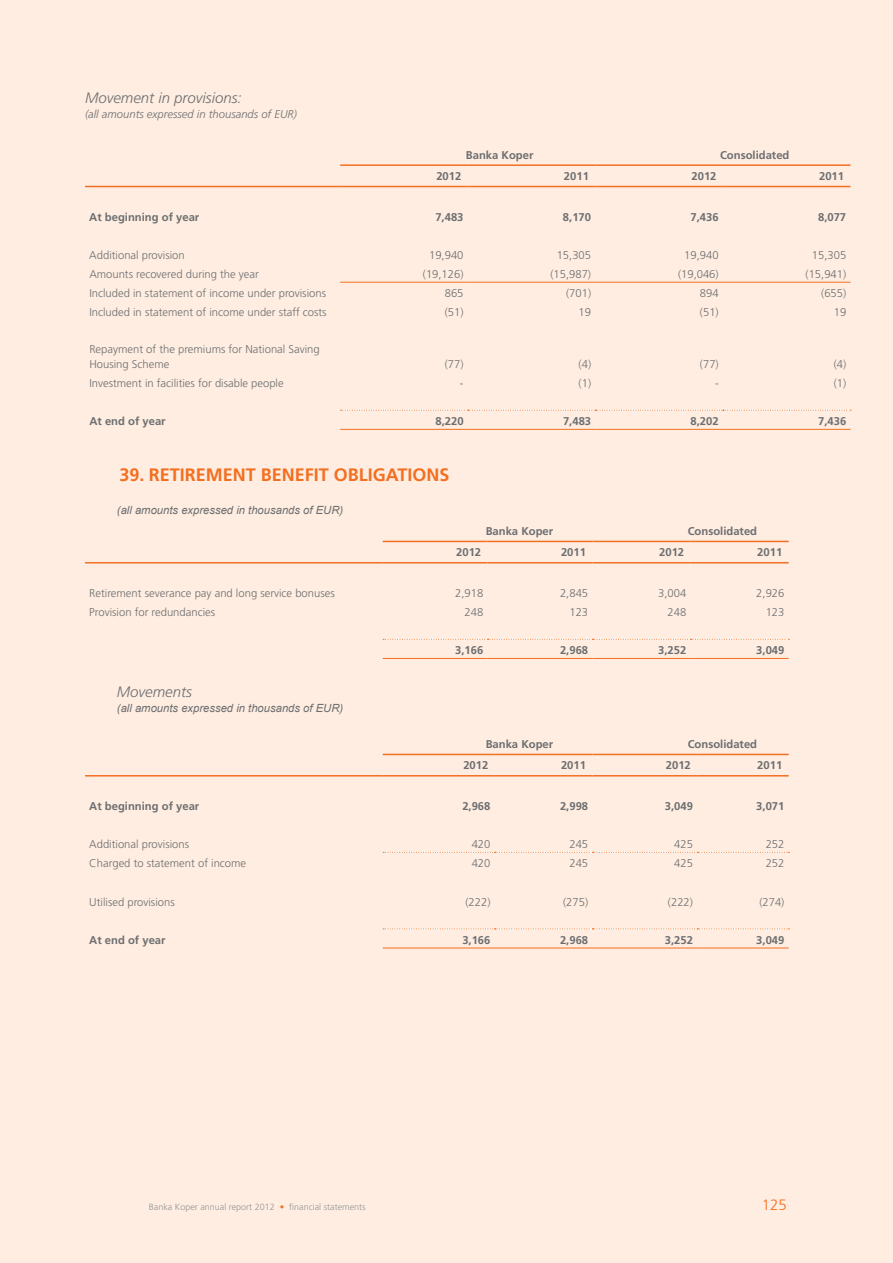
<style>
.page{position:relative;width:893px;height:1263px;background:#feede0}
.page>*{position:absolute;margin:0;border:0;box-sizing:border-box;transform-origin:0 0}
.t1{font:700 18px "Frutiger CE";color:#f36f21}
.t2{font:italic 300 15px "Frutiger CE";color:#6d6e71}
.t3{font:300 15px "Frutiger CE";color:#f36f21}
.t4{font:300 11.25px/15px "Frutiger CE";color:#6d6e71}
.t5{font:700 11.25px "Frutiger CE";color:#6d6e71}
.t6{font:italic 11.25px "Arial";color:#6d6e71}
.t7{font:italic 300 11.25px "Frutiger CE";color:#6d6e71}
.t8{font:300 9px "Frutiger CE";color:#939598}
.s1{color:#f36f21}
</style>
<div class="page">
<hr style="left:340px;top:164px;width:128px;height:2px;background:#f36f21">
<hr style="left:468px;top:164px;width:127px;height:2px;background:#f36f21">
<hr style="left:595px;top:164px;width:128px;height:2px;background:#f36f21">
<hr style="left:723px;top:164px;width:127px;height:2px;background:#f36f21">
<hr style="left:85px;top:186px;width:255px;height:1px;background:#f36f21">
<hr style="left:340px;top:186px;width:128px;height:1px;background:#f36f21">
<hr style="left:468px;top:186px;width:127px;height:1px;background:#f36f21">
<hr style="left:595px;top:186px;width:128px;height:1px;background:#f36f21">
<hr style="left:723px;top:186px;width:127px;height:1px;background:#f36f21">
<svg style="left:341px;top:410px;width:510px;height:1px"></svg>
<hr style="left:340px;top:429px;width:128px;height:1px;background:#f36f21">
<hr style="left:468px;top:429px;width:127px;height:1px;background:#f36f21">
<hr style="left:595px;top:429px;width:128px;height:1px;background:#f36f21">
<hr style="left:723px;top:429px;width:127px;height:1px;background:#f36f21">
<hr style="left:340px;top:282px;width:128px;height:1px;background:#f36f21">
<hr style="left:468px;top:282px;width:127px;height:1px;background:#f36f21">
<hr style="left:595px;top:282px;width:128px;height:1px;background:#f36f21">
<hr style="left:723px;top:282px;width:127px;height:1px;background:#f36f21">
<hr style="left:383px;top:541px;width:105px;height:1px;background:#f36f21">
<hr style="left:488px;top:541px;width:104px;height:1px;background:#f36f21">
<hr style="left:592px;top:541px;width:99px;height:1px;background:#f36f21">
<hr style="left:691px;top:541px;width:98px;height:1px;background:#f36f21">
<hr style="left:85px;top:562px;width:298px;height:1px;background:#f36f21">
<hr style="left:383px;top:562px;width:105px;height:1px;background:#f36f21">
<hr style="left:488px;top:562px;width:104px;height:1px;background:#f36f21">
<hr style="left:592px;top:562px;width:99px;height:1px;background:#f36f21">
<hr style="left:691px;top:562px;width:98px;height:1px;background:#f36f21">
<svg style="left:383px;top:639px;width:406px;height:1px"></svg>
<hr style="left:383px;top:658px;width:105px;height:1px;background:#f36f21">
<hr style="left:488px;top:658px;width:104px;height:1px;background:#f36f21">
<hr style="left:592px;top:658px;width:99px;height:1px;background:#f36f21">
<hr style="left:691px;top:658px;width:98px;height:1px;background:#f36f21">
<svg style="left:383px;top:852px;width:406px;height:1px"></svg>
<svg style="left:383px;top:928px;width:406px;height:1px"></svg>
<hr style="left:383px;top:948px;width:112px;height:1px;background:#f36f21">
<hr style="left:495px;top:948px;width:97px;height:1px;background:#f36f21">
<hr style="left:592px;top:948px;width:105px;height:1px;background:#f36f21">
<hr style="left:697px;top:948px;width:92px;height:1px;background:#f36f21">
<hr style="left:383px;top:754px;width:112px;height:1px;background:#f36f21">
<hr style="left:495px;top:754px;width:97px;height:1px;background:#f36f21">
<hr style="left:592px;top:754px;width:105px;height:1px;background:#f36f21">
<hr style="left:697px;top:754px;width:92px;height:1px;background:#f36f21">
<hr style="left:85px;top:775px;width:298px;height:1px;background:#f36f21">
<hr style="left:383px;top:775px;width:112px;height:1px;background:#f36f21">
<hr style="left:495px;top:775px;width:97px;height:1px;background:#f36f21">
<hr style="left:592px;top:775px;width:105px;height:1px;background:#f36f21">
<hr style="left:697px;top:775px;width:92px;height:1px;background:#f36f21">
<h2 class="t2" style="left:85px;top:89px;width:158px">Movement in provisions:</h2>
<p class="t7" style="left:85px;top:108px;width:213px">(all amounts expressed in thousands of EUR)</p>
<p class="t5" style="left:466px;top:148px;width:69px">Banka Koper</p>
<p class="t5" style="left:720px;top:148px;width:71px">Consolidated</p>
<p class="t5" style="left:436px;top:169px;width:27px">2012</p>
<p class="t5" style="left:564px;top:169px;width:27px">2011</p>
<p class="t5" style="left:691px;top:169px;width:27px">2012</p>
<p class="t5" style="left:819px;top:169px;width:27px">2011</p>
<p class="t5" style="left:89px;top:210px;width:112px">At beginning of year</p>
<p class="t5" style="left:435px;top:210px;width:30px">7,483</p>
<p class="t5" style="left:563px;top:210px;width:30px">8,170</p>
<p class="t5" style="left:690px;top:210px;width:30px">7,436</p>
<p class="t5" style="left:818px;top:210px;width:30px">8,077</p>
<p class="t4" style="left:89px;top:247px;width:97px">Additional provision</p>
<p class="t4" style="left:429px;top:247px;width:36px">19,940</p>
<p class="t4" style="left:557px;top:247px;width:36px">15,305</p>
<p class="t4" style="left:684px;top:247px;width:36px">19,940</p>
<p class="t4" style="left:812px;top:247px;width:36px">15,305</p>
<p class="t4" style="left:89px;top:266px;width:171px">Amounts recovered during the year</p>
<p class="t4" style="left:423px;top:266px;width:42px">(19,126)</p>
<p class="t4" style="left:550px;top:266px;width:42px">(15,987)</p>
<p class="t4" style="left:678px;top:266px;width:42px">(19,046)</p>
<p class="t4" style="left:806px;top:266px;width:42px">(15,941)</p>
<p class="t4" style="left:89px;top:286px;width:238px">Included in statement of income under provisions</p>
<p class="t4" style="left:445px;top:286px;width:20px">865</p>
<p class="t4" style="left:566px;top:286px;width:27px">(701)</p>
<p class="t4" style="left:700px;top:286px;width:20px">894</p>
<p class="t4" style="left:821px;top:286px;width:27px">(655)</p>
<p class="t4" style="left:89px;top:305px;width:239px">Included in statement of income under staff costs</p>
<p class="t4" style="left:445px;top:305px;width:20px">(51)</p>
<p class="t4" style="left:579px;top:305px;width:14px">19</p>
<p class="t4" style="left:700px;top:305px;width:20px">(51)</p>
<p class="t4" style="left:834px;top:305px;width:14px">19</p>
<p class="t4" style="left:89px;top:341px;width:232px">Repayment of the premiums for National Saving<br>Housing Scheme</p>
<p class="t4" style="left:445px;top:356px;width:20px">(77)</p>
<p class="t4" style="left:579px;top:356px;width:14px">(4)</p>
<p class="t4" style="left:700px;top:356px;width:20px">(77)</p>
<p class="t4" style="left:834px;top:356px;width:14px">(4)</p>
<p class="t4" style="left:89px;top:375px;width:196px">Investment in facilities for disable people</p>
<p class="t4" style="left:460px;top:375px;width:5px">-</p>
<p class="t4" style="left:579px;top:375px;width:14px">(1)</p>
<p class="t4" style="left:715px;top:375px;width:5px">-</p>
<p class="t4" style="left:834px;top:375px;width:14px">(1)</p>
<p class="t5" style="left:89px;top:414px;width:78px">At end of year</p>
<p class="t5" style="left:435px;top:414px;width:30px">8,220</p>
<p class="t5" style="left:563px;top:414px;width:30px">7,483</p>
<p class="t5" style="left:691px;top:414px;width:30px">8,202</p>
<p class="t5" style="left:818px;top:414px;width:30px">7,436</p>
<h1 class="t1" style="left:120px;top:464px;width:329px">39. Retirem ent benefit obligations</h1>
<p class="t6" style="left:117px;top:503px;width:228px">(all amounts expressed in thousands of EUR)</p>
<p class="t5" style="left:486px;top:524px;width:69px">Banka Koper</p>
<p class="t5" style="left:688px;top:524px;width:71px">Consolidated</p>
<p class="t5" style="left:456px;top:546px;width:27px">2012</p>
<p class="t5" style="left:561px;top:546px;width:27px">2011</p>
<p class="t5" style="left:659px;top:546px;width:27px">2012</p>
<p class="t5" style="left:757px;top:546px;width:27px">2011</p>
<p class="t4" style="left:89px;top:585px;width:247px">Retirement severance pay and long service bonuses</p>
<p class="t4" style="left:455px;top:585px;width:30px">2,918</p>
<p class="t4" style="left:560px;top:585px;width:30px">2,845</p>
<p class="t4" style="left:658px;top:585px;width:30px">3,004</p>
<p class="t4" style="left:756px;top:585px;width:30px">2,926</p>
<p class="t4" style="left:89px;top:604px;width:127px">Provision for redundancies</p>
<p class="t4" style="left:465px;top:604px;width:20px">248</p>
<p class="t4" style="left:569px;top:604px;width:20px">123</p>
<p class="t4" style="left:668px;top:604px;width:20px">248</p>
<p class="t4" style="left:766px;top:604px;width:20px">123</p>
<p class="t5" style="left:455px;top:643px;width:30px">3,166</p>
<p class="t5" style="left:560px;top:643px;width:30px">2,968</p>
<p class="t5" style="left:658px;top:643px;width:30px">3,252</p>
<p class="t5" style="left:756px;top:643px;width:30px">3,049</p>
<h2 class="t2" style="left:117px;top:683px;width:77px">Movements</h2>
<p class="t6" style="left:117px;top:701px;width:228px">(all amounts expressed in thousands of EUR)</p>
<p class="t5" style="left:486px;top:737px;width:69px">Banka Koper</p>
<p class="t5" style="left:688px;top:737px;width:71px">Consolidated</p>
<p class="t5" style="left:463px;top:759px;width:27px">2012</p>
<p class="t5" style="left:561px;top:759px;width:27px">2011</p>
<p class="t5" style="left:666px;top:759px;width:27px">2012</p>
<p class="t5" style="left:757px;top:759px;width:27px">2011</p>
<p class="t5" style="left:89px;top:799px;width:112px">At beginning of year</p>
<p class="t5" style="left:462px;top:799px;width:30px">2,968</p>
<p class="t5" style="left:560px;top:799px;width:30px">2,998</p>
<p class="t5" style="left:665px;top:799px;width:30px">3,049</p>
<p class="t5" style="left:756px;top:799px;width:30px">3,071</p>
<p class="t4" style="left:89px;top:836px;width:101px">Additional provisions</p>
<p class="t4" style="left:472px;top:836px;width:20px">420</p>
<p class="t4" style="left:569px;top:836px;width:20px">245</p>
<p class="t4" style="left:674px;top:836px;width:20px">425</p>
<p class="t4" style="left:766px;top:836px;width:20px">252</p>
<p class="t4" style="left:89px;top:856px;width:158px">Charged to statement of income</p>
<p class="t4" style="left:472px;top:856px;width:20px">420</p>
<p class="t4" style="left:569px;top:856px;width:20px">245</p>
<p class="t4" style="left:674px;top:856px;width:20px">425</p>
<p class="t4" style="left:766px;top:856px;width:20px">252</p>
<p class="t4" style="left:89px;top:894px;width:87px">Utilised provisions</p>
<p class="t4" style="left:465px;top:894px;width:27px">(222)</p>
<p class="t4" style="left:563px;top:894px;width:27px">(275)</p>
<p class="t4" style="left:668px;top:894px;width:27px">(222)</p>
<p class="t4" style="left:759px;top:894px;width:27px">(274)</p>
<p class="t5" style="left:89px;top:933px;width:78px">At end of year</p>
<p class="t5" style="left:462px;top:933px;width:30px">3,166</p>
<p class="t5" style="left:560px;top:933px;width:30px">2,968</p>
<p class="t5" style="left:665px;top:933px;width:30px">3,252</p>
<p class="t5" style="left:756px;top:933px;width:30px">3,049</p>
<p class="t8" style="left:149px;top:1202px;width:218px">Banka Koper annual report 2012 <span class="s1">•</span> financial statements</p>
<h2 class="t3" style="left:762px;top:1196px;width:27px">125</h2>
</div>
